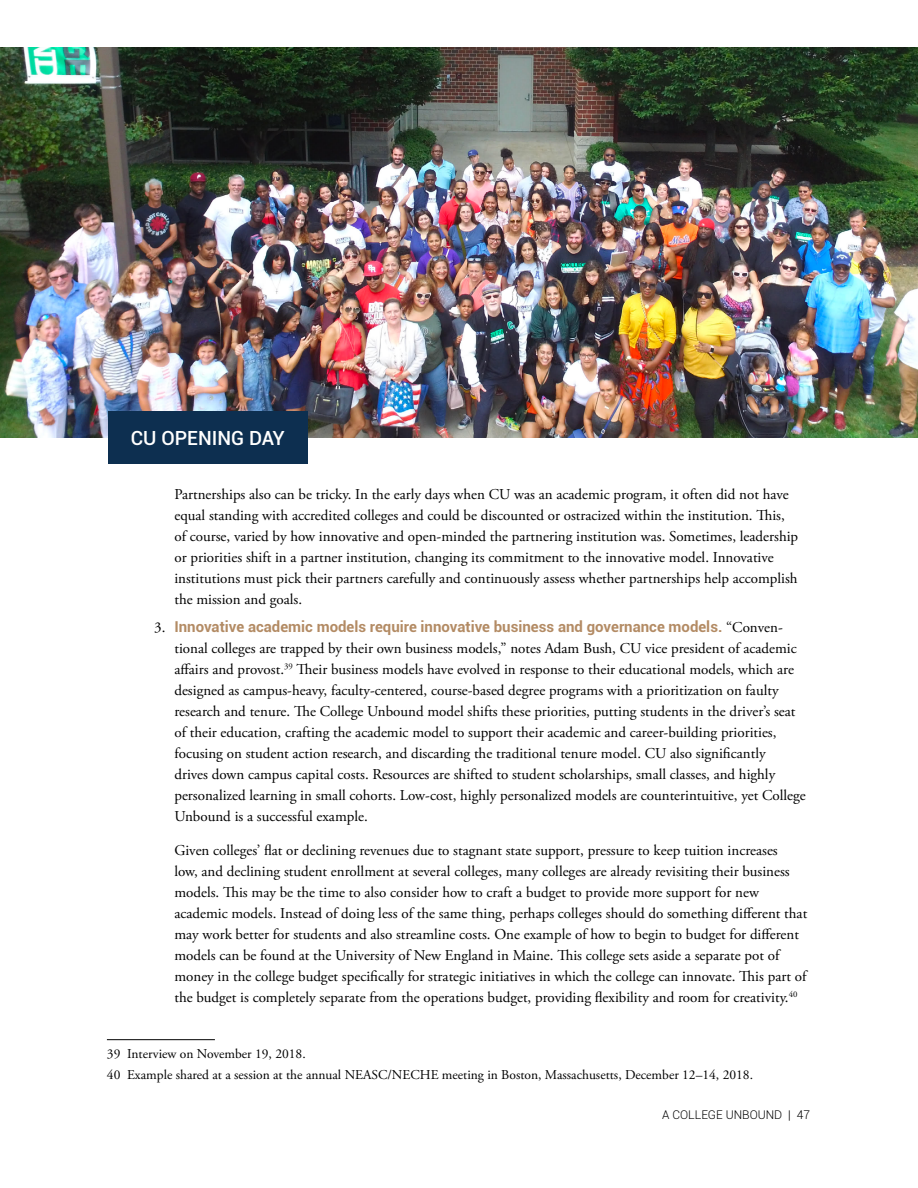
<style>
.page{position:relative;width:918px;height:1188px;background:#fff}
.page>*{position:absolute;margin:0;border:0;box-sizing:border-box;transform-origin:0 0}
.t1{font:500 19.5px "Roboto";color:#fff}
.t2{font:15px/21px "Adobe Garamond Pro";color:#000}
.t3{font:700 15px "Roboto";color:#b38b64}
.t4{font:13.5px/21.3px "Adobe Garamond Pro";color:#000}
.t5{font:300 12px "Roboto";color:#000}
.s1{font-family:"Adobe Garamond Pro";font-weight:400;color:#000}
</style>
<div class="page">
<hr style="left:107px;top:1039px;width:108px;height:1px;background:#000">
<img style="left:0;top:48px;width:918px;height:389px">
<div style="left:108px;top:411px;width:200px;height:53px;background:#0d2f50"></div>
<h1 class="t1" style="left:131px;top:424px;width:155px">CU OPENING DAY</h1>
<p class="t2" style="left:174px;top:484px;width:625px">Partnerships also can be tricky. In the early days when CU was an academic program, it often did not have equal standing with accredited colleges and could be discounted or ostracized within the institution. This, of course, varied by how innovative and open-minded the partnering institution was. Sometimes, leadership or priorities shift in a partner institution, changing its commitment to the innovative model. Innovative institutions must pick their partners carefully and continuously assess whether partnerships help accomplish the mission and goals.</p>
<p class="t3" style="left:154px;top:616px;width:630px"><span class="s1">3.</span> Innovative academic models require innovative business and governance models. <span class="s1">“Conven-</span></p>
<p class="t2" style="left:174px;top:638px;width:633px">tional colleges are trapped by their own business models,” notes Adam Bush, CU vice president of academic affairs and provost.<sup>39</sup> Their business models have evolved in response to their educational models, which are designed as campus-heavy, faculty-centered, course-based degree programs with a prioritization on faulty research and tenure. The College Unbound model shifts these priorities, putting students in the driver’s seat of their education, crafting the academic model to support their academic and career-building priorities, focusing on student action research, and discarding the traditional tenure model. CU also significantly<br>drives down campus capital costs. Resources are shifted to student scholarships, small classes, and highly personalized learning in small cohorts. Low-cost, highly personalized models are counterintuitive, yet College Unbound is a successful example.</p>
<p class="t2" style="left:174px;top:841px;width:634px">Given colleges’ flat or declining revenues due to stagnant state support, pressure to keep tuition increases<br>low, and declining student enrollment at several colleges, many colleges are already revisiting their business models. This may be the time to also consider how to craft a budget to provide more support for new academic models. Instead of doing less of the same thing, perhaps colleges should do something different that may work better for students and also streamline costs. One example of how to begin to budget for different models can be found at the University of New England in Maine. This college sets aside a separate pot of money in the college budget specifically for strategic initiatives in which the college can innovate. This part of the budget is completely separate from the operations budget, providing flexibility and room for creativity.<sup>40</sup></p>
<p class="t4" style="left:107px;top:1043px;width:648px">39 Interview on November 19, 2018.<br>40 Example shared at a session at the annual NEASC/NECHE meeting in Boston, Massachusetts, December 12–14, 2018.</p>
<p class="t5" style="left:662px;top:1106px;width:149px">A COLLEGE UNBOUND | 47</p>
</div>
